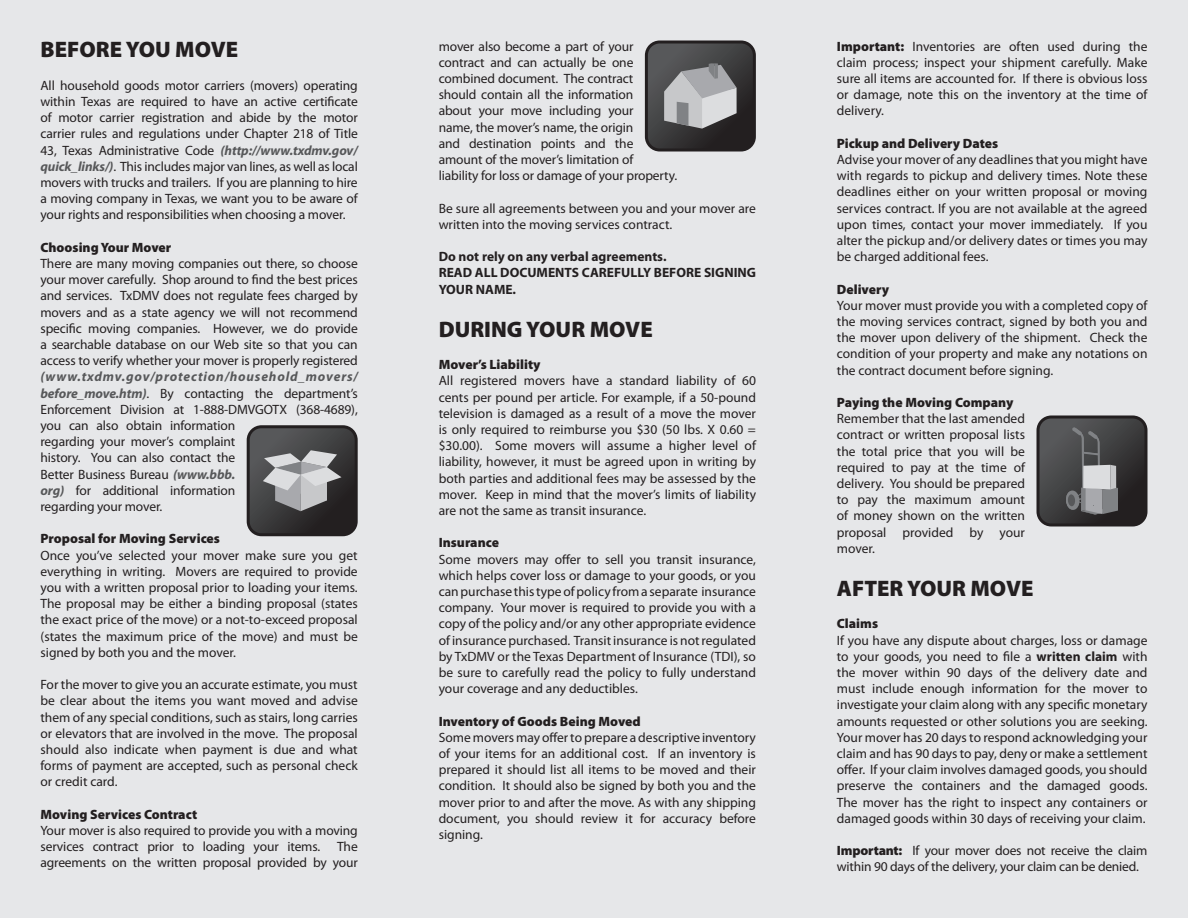
<style>
.page{position:relative;width:1188px;height:918px;background:#e6e7e9}
.page>*{position:absolute;margin:0;border:0;box-sizing:border-box;transform-origin:0 0}
.t1{font:900 22.5px "Myriad Pro";color:#231f20}
.t2{font:13.5px/16.2px "Myriad Pro";letter-spacing:-.01em;color:#231f20;text-align:justify}
.t3{font:900 13.5px "Myriad Pro";color:#231f20}
.t4{font:700 13.5px/16.2px "Myriad Pro";color:#231f20}
.s1{font-weight:700;font-style:italic;color:#57585a}
.s2{font-weight:900}
.s3{font-weight:700}
</style>
<div class="page">
<div style="left:645px;top:41px;width:111px;height:111px;border:3px solid #231f20;border-radius:13px"></div>
<svg style="left:646px;top:42px;width:108px;height:108px;background:#646465"></svg>
<div style="left:247px;top:425px;width:111px;height:111px;border:3px solid #231f20;border-radius:13px"></div>
<svg style="left:248px;top:427px;width:108px;height:108px;background:#5f5e60"></svg>
<div style="left:1036px;top:415px;width:111px;height:111px;border:3px solid #231f20;border-radius:13px"></div>
<svg style="left:1038px;top:417px;width:108px;height:108px;background:#504f51"></svg>
<h1 class="t1" style="left:40px;top:37px;width:199px">BEFORE YOU MOVE</h1>
<p class="t2" style="left:40px;top:77px;width:319px">All household goods motor carriers (movers) operating within Texas are required to have an active certificate of motor carrier registration and abide by the motor carrier rules and regulations under Chapter 218 of Title 43, Texas Administrative Code <span class="s1">(http://www.txdmv.gov/ quick_links/)</span>. This includes major van lines, as well as local movers with trucks and trailers. If you are planning to hire a moving company in Texas, we want you to be aware of your rights and responsibilities when choosing a mover.</p>
<p class="t3" style="left:40px;top:240px;width:132px">Choosing Your Mover</p>
<p class="t2" style="left:40px;top:256px;width:319px">There are many moving companies out there, so choose your mover carefully. Shop around to find the best prices and services. TxDMV does not regulate fees charged by movers and as a state agency we will not recommend specific moving companies. However, we do provide a searchable database on our Web site so that you can access to verify whether your mover is properly registered</p>
<p class="t2" style="left:40px;top:369px;width:319px;text-align:left"><span class="s1">(www.txdmv.gov/protection/household_movers/ before_move.htm)</span>. By contacting the department’s Enforcement Division at 1-888-DMVGOTX (368-4689), you can also obtain information<br>regarding your mover’s complaint<br>history. You can also contact the<br>Better Business Bureau <span class="s1">(www.bbb.<br>org)</span> for additional information<br>regarding your mover.</p>
<p class="t3" style="left:40px;top:531px;width:181px">Proposal for Moving Services</p>
<p class="t2" style="left:40px;top:547px;width:319px">Once you’ve selected your mover make sure you get everything in writing. Movers are required to provide you with a written proposal prior to loading your items.<br>The proposal may be either a binding proposal (states the exact price of the move) or a not-to-exceed proposal (states the maximum price of the move) and must be signed by both you and the mover.</p>
<p class="t2" style="left:40px;top:677px;width:319px">For the mover to give you an accurate estimate, you must be clear about the items you want moved and advise them of any special conditions, such as stairs, long carries or elevators that are involved in the move. The proposal should also indicate when payment is due and what forms of payment are accepted, such as personal check or credit card.</p>
<p class="t3" style="left:40px;top:807px;width:158px">Moving Services Contract</p>
<p class="t2" style="left:40px;top:823px;width:319px">Your mover is also required to provide you with a moving services contract prior to loading your items.</p>
<p class="t2" style="left:40px;top:839px;width:319px;text-align:right">The<br>agreements on the written proposal provided by your</p>
<p class="t2" style="left:439px;top:38px;width:240px;text-align:left">mover also become a part of your contract and can actually be one combined document. The contract<br>should contain all the information<br>about your move including your<br>name, the mover’s name, the origin<br>and destination points and the amount of the mover’s limitation of<br>liability for loss or damage of your property.</p>
<p class="t2" style="left:439px;top:200px;width:319px">Be sure all agreements between you and your mover are written into the moving services contract.</p>
<p class="t4" style="left:439px;top:249px;width:319px">Do not rely on any verbal agreements.<br>READ ALL DOCUMENTS CAREFULLY BEFORE SIGNING<br>YOUR NAME.</p>
<h1 class="t1" style="left:439px;top:316px;width:117px">DURING YOUR</h1>
<h1 class="t1" style="left:590px;top:316px;width:65px">MOVE</h1>
<p class="t3" style="left:439px;top:357px;width:103px">Mover’s Liability</p>
<p class="t2" style="left:439px;top:373px;width:319px">All registered movers have a standard liability of 60 cents per pound per article. For example, if a 50-pound television is damaged as a result of a move the mover is only required to reimburse you $30 (50 lbs. X 0.60 = $30.00). Some movers will assume a higher level of liability, however, it must be agreed upon in writing by both parties and additional fees may be assessed by the mover. Keep in mind that the mover’s limits of liability are not the same as transit insurance.</p>
<p class="t3" style="left:439px;top:535px;width:62px">Insurance</p>
<p class="t2" style="left:439px;top:551px;width:319px">Some movers may offer to sell you transit insurance, which helps cover loss or damage to your goods, or you can purchase this type of policy from a separate insurance company. Your mover is required to provide you with a copy of the policy and/or any other appropriate evidence of insurance purchased. Transit insurance is not regulated by TxDMV or the Texas Department of Insurance (TDI), so be sure to carefully read the policy to fully understand your coverage and any deductibles.</p>
<p class="t3" style="left:439px;top:713px;width:204px">Inventory of Goods Being Moved</p>
<p class="t2" style="left:439px;top:729px;width:319px">Some movers may offer to prepare a descriptive inventory of your items for an additional cost. If an inventory is prepared it should list all items to be moved and their condition. It should also be signed by both you and the mover prior to and after the move. As with any shipping document, you should review it for accuracy before signing.</p>
<p class="t2" style="left:837px;top:38px;width:312px"><span class="s2">Important:</span> Inventories are often used during the claim process; inspect your shipment carefully. Make sure all items are accounted for. If there is obvious loss or damage, note this on the inventory at the time of delivery.</p>
<p class="t3" style="left:837px;top:136px;width:163px">Pickup and Delivery Dates</p>
<p class="t2" style="left:837px;top:152px;width:312px">Advise your mover of any deadlines that you might have with regards to pickup and delivery times. Note these deadlines either on your written proposal or moving services contract. If you are not available at the agreed upon times, contact your mover immediately. If you alter the pickup and/or delivery dates or times you may be charged additional fees.</p>
<p class="t3" style="left:837px;top:281px;width:54px">Delivery</p>
<p class="t2" style="left:837px;top:297px;width:312px">Your mover must provide you with a completed copy of the moving services contract, signed by both you and the mover upon delivery of the shipment. Check the condition of your property and make any notations on the contract document before signing.</p>
<p class="t3" style="left:837px;top:395px;width:178px">Paying the Moving Company</p>
<p class="t2" style="left:837px;top:411px;width:190px">Remember that the last amended contract or written proposal lists the total price that you will be required to pay at the time of delivery. You should be prepared to pay the maximum amount of money shown on the written proposal provided by your mover.</p>
<h1 class="t1" style="left:837px;top:576px;width:100px">AFTER YOUR</h1>
<h1 class="t1" style="left:970px;top:576px;width:65px">MOVE</h1>
<p class="t3" style="left:837px;top:616px;width:43px">Claims</p>
<p class="t2" style="left:837px;top:632px;width:312px">If you have any dispute about charges, loss or damage to your goods, you need to file a <span class="s3">written claim</span> with the mover within 90 days of the delivery date and must include enough information for the mover to investigate your claim along with any specific monetary amounts requested or other solutions you are seeking.<br>Your mover has 20 days to respond acknowledging your claim and has 90 days to pay, deny or make a settlement offer. If your claim involves damaged goods, you should preserve the containers and the damaged goods.<br>The mover has the right to inspect any containers or damaged goods within 30 days of receiving your claim.</p>
<p class="t2" style="left:837px;top:843px;width:312px"><span class="s2">Important:</span> If your mover does not receive the claim within 90 days of the delivery, your claim can be denied.</p>
</div>
